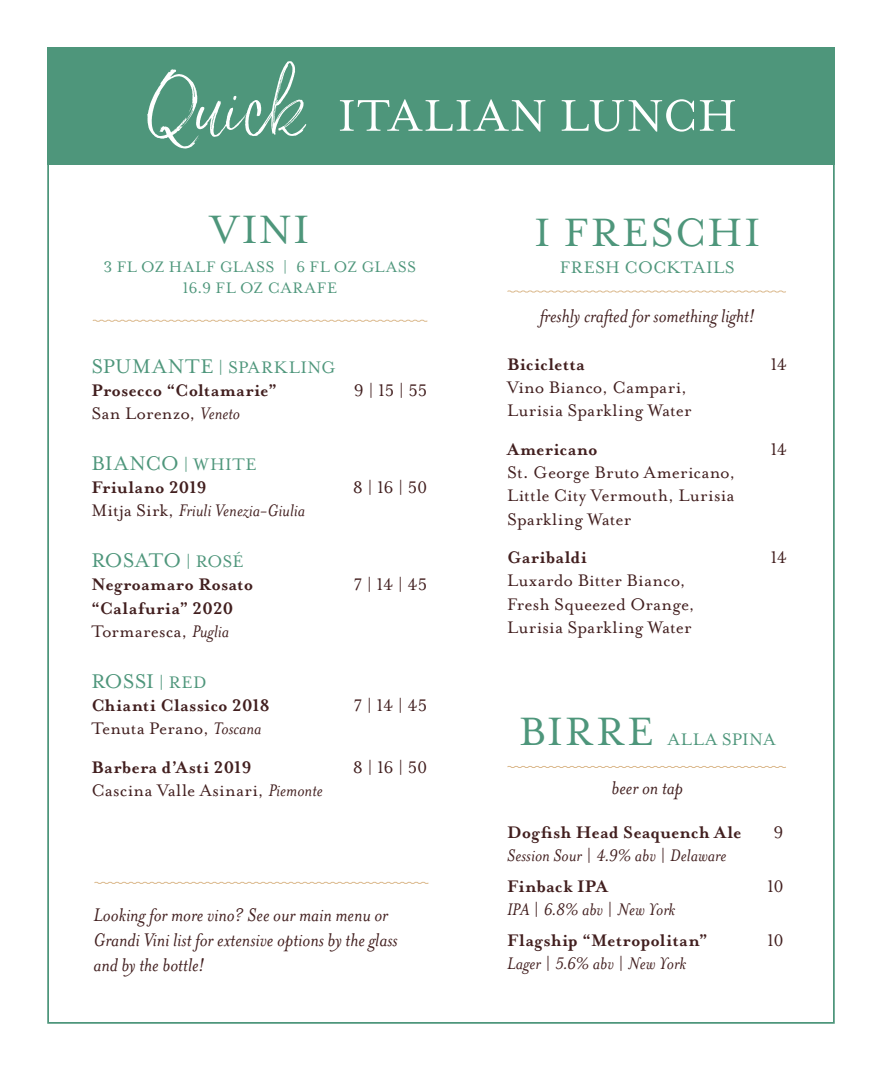
<style>
.page{position:relative;width:882px;height:1071px;background:#fff}
.page>*{position:absolute;margin:0;border:0;box-sizing:border-box;transform-origin:0 0}
.t1{font:45.5px "Mrs Eaves OT";letter-spacing:.045em;color:#4e967b}
.ITEM{font:22.75px "Mrs Eaves OT";letter-spacing:.005em;color:#4e967b}
.BTG_Title_line{font:italic 21px/25.2px "Mrs Eaves OT";letter-spacing:-.005em;color:#421f1f}
.BTG_Title_line-2{font:19.25px/23.1px "Mrs Eaves OT";letter-spacing:.01em;color:#421f1f}
.BTG_Title_line-3{font:700 19.25px/23.1px "Mrs Eaves OT";letter-spacing:.01em;color:#421f1f}
.BTG_Title_line-4{font:italic 19.25px "Mrs Eaves OT";color:#421f1f}
.DESC{font:19.25px "Mrs Eaves OT";letter-spacing:.025em;color:#4e967b}
.DESC-2{font:17.5px/21px "Mrs Eaves OT";letter-spacing:.03em;color:#4e967b;text-align:center}
.s1{font-size:22.75px}
.s2{font-style:italic}
.s3{font-size:19.25px}
.s4{font-style:normal}
.s5{font-weight:400}
.s6{font-weight:400;font-style:italic}
</style>
<div class="page">
<div style="left:47px;top:47px;width:788px;height:117px;background:#4e967b"></div>
<svg style="left:340px;top:99px;width:395px;height:33px"></svg>
<svg style="left:147px;top:61px;width:159px;height:88px"></svg>
<svg style="left:92px;top:319px;width:336px;height:3px"></svg>
<svg style="left:507px;top:290px;width:279px;height:3px"></svg>
<svg style="left:507px;top:766px;width:279px;height:2px"></svg>
<svg style="left:94px;top:881px;width:335px;height:3px"></svg>
<p class="t1" style="left:211px;top:203px;width:100px">VINI</p>
<p class="DESC-2" style="left:104px;top:256px;width:314px">3 FL OZ HALF GLASS | 6 FL OZ GLASS<br>16.9 FL OZ CARAFE</p>
<p class="DESC" style="left:91px;top:356px;width:246px"><span class="s1">SPUMANTE</span> | SPARKLING</p>
<p class="BTG_Title_line-3" style="left:91px;top:379px;width:187px">Prosecco “Coltamarie”</p>
<p class="BTG_Title_line-2" style="left:354px;top:379px;width:75px">9 | 15 | 55</p>
<p class="BTG_Title_line-2" style="left:91px;top:402px;width:150px">San Lorenzo, <span class="s2">Veneto</span></p>
<p class="ITEM" style="left:91px;top:450px;width:167px">BIANCO <span class="s3">| WHITE</span></p>
<p class="BTG_Title_line-3" style="left:91px;top:476px;width:117px">Friulano 2019</p>
<p class="BTG_Title_line-2" style="left:353px;top:476px;width:76px">8 | 16 | 50</p>
<p class="BTG_Title_line-4" style="left:91px;top:500px;width:215px"><span class="s4">Mitja Sirk,</span> Friuli Venezia-Giulia</p>
<p class="ITEM" style="left:91px;top:548px;width:154px">ROSATO <span class="s3">| ROSÉ</span></p>
<p class="BTG_Title_line-3" style="left:91px;top:573px;width:164px">Negroamaro Rosato</p>
<p class="BTG_Title_line-2" style="left:353px;top:573px;width:75px">7 | 14 | 45</p>
<p class="BTG_Title_line-3" style="left:91px;top:596px;width:144px">“Calafuria” 2020<br><span class="s5">Tormaresca,</span> <span class="s6">Puglia</span></p>
<p class="ITEM" style="left:91px;top:668px;width:117px">ROSSI <span class="s3">| RED</span></p>
<p class="BTG_Title_line-3" style="left:91px;top:694px;width:180px">Chianti Classico 2018</p>
<p class="BTG_Title_line-2" style="left:353px;top:693px;width:75px">7 | 14 | 45</p>
<p class="BTG_Title_line-2" style="left:91px;top:716px;width:172px">Tenuta Perano, <span class="s2">Toscana</span></p>
<p class="BTG_Title_line-3" style="left:91px;top:756px;width:162px">Barbera d’Asti 2019</p>
<p class="BTG_Title_line-2" style="left:353px;top:755px;width:76px">8 | 16 | 50</p>
<p class="BTG_Title_line-2" style="left:91px;top:778px;width:233px">Cascina Valle Asinari, <span class="s2">Piemonte</span></p>
<p class="BTG_Title_line" style="left:93px;top:902px;width:306px">Looking for more vino? See our main menu or<br>Grandi Vini list for extensive options by the glass and by the bottle!</p>
<p class="t1" style="left:534px;top:206px;width:227px">I FRESCHI</p>
<p class="DESC" style="left:560px;top:256px;width:176px">FRESH COCKTAILS</p>
<p class="BTG_Title_line" style="left:540px;top:303px;width:217px">freshly crafted for something light!</p>
<p class="BTG_Title_line-3" style="left:507px;top:353px;width:79px">Bicicletta</p>
<p class="BTG_Title_line-2" style="left:770px;top:353px;width:18px">14</p>
<p class="BTG_Title_line-2" style="left:507px;top:376px;width:186px">Vino Bianco, Campari,<br>Lurisia Sparkling Water</p>
<p class="BTG_Title_line-3" style="left:507px;top:438px;width:92px">Americano</p>
<p class="BTG_Title_line-2" style="left:770px;top:438px;width:18px">14</p>
<p class="BTG_Title_line-2" style="left:507px;top:461px;width:230px;text-align:justify">St. George Bruto Americano, Little City Vermouth, Lurisia Sparkling Water</p>
<p class="BTG_Title_line-3" style="left:507px;top:546px;width:81px">Garibaldi</p>
<p class="BTG_Title_line-2" style="left:770px;top:546px;width:18px">14</p>
<p class="BTG_Title_line-2" style="left:507px;top:569px;width:189px">Luxardo Bitter Bianco,<br>Fresh Squeezed Orange,<br>Lurisia Sparkling Water</p>
<p class="t1" style="left:519px;top:706px;width:136px">BIRRE</p>
<p class="DESC" style="left:668px;top:729px;width:109px">ALLA SPINA</p>
<p class="BTG_Title_line" style="left:612px;top:776px;width:73px">beer on tap</p>
<p class="BTG_Title_line-3" style="left:507px;top:821px;width:236px">Dogfish Head Seaquench Ale</p>
<p class="BTG_Title_line-2" style="left:774px;top:821px;width:12px">9</p>
<p class="BTG_Title_line-4" style="left:507px;top:845px;width:221px">Session Sour <span class="s4">|</span> 4.9% abv <span class="s4">|</span> Delaware</p>
<p class="BTG_Title_line-3" style="left:507px;top:875px;width:102px">Finback IPA</p>
<p class="BTG_Title_line-2" style="left:767px;top:875px;width:18px">10</p>
<p class="BTG_Title_line-4" style="left:507px;top:899px;width:170px">IPA <span class="s4">|</span> 6.8% abv <span class="s4">|</span> New York</p>
<p class="BTG_Title_line-3" style="left:507px;top:929px;width:202px">Flagship “Metropolitan”</p>
<p class="BTG_Title_line-2" style="left:767px;top:929px;width:18px">10</p>
<p class="BTG_Title_line-4" style="left:507px;top:953px;width:181px">Lager <span class="s4">|</span> 5.6% abv <span class="s4">|</span> New York</p>
</div>
